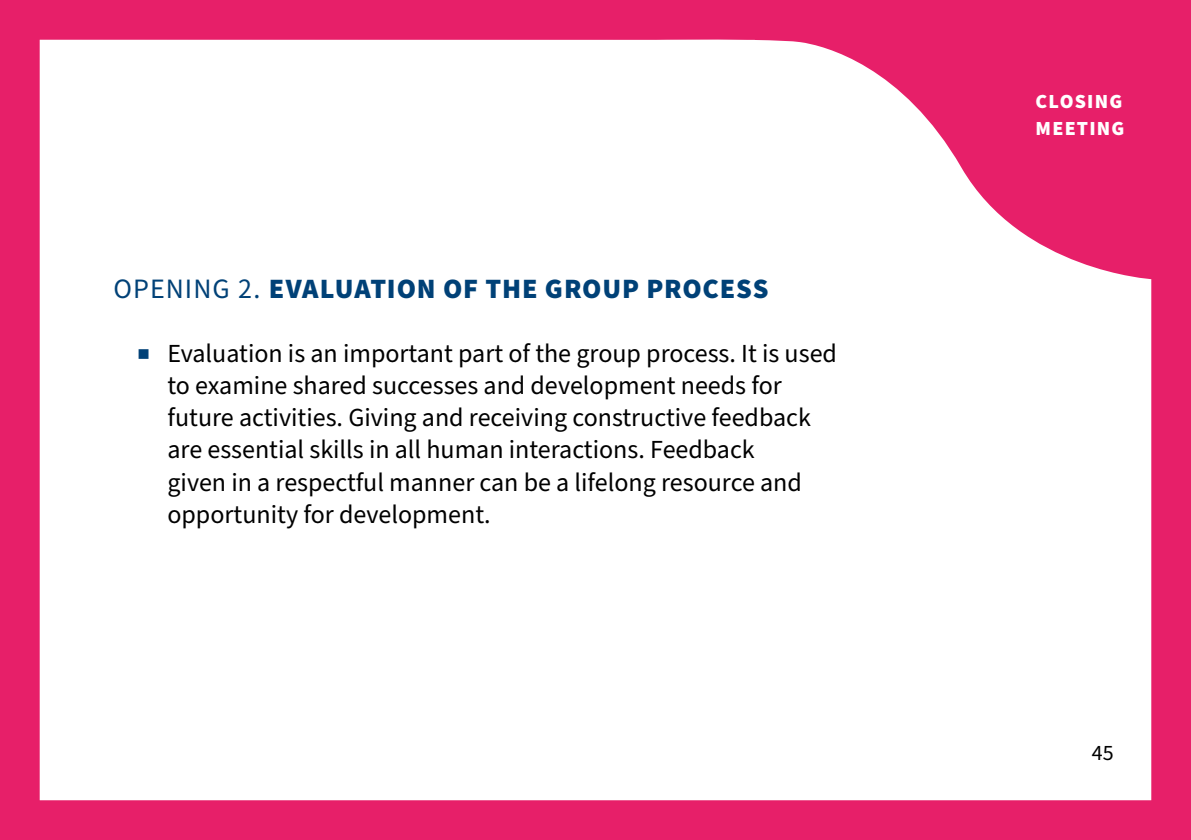
<style>
.page{position:relative;width:1191px;height:840px;background:#fff}
.page>*{position:absolute;margin:0;border:0;box-sizing:border-box;transform-origin:0 0}
.Otsikko_3_edellisen_otsikon_jälkeen{font:900 28px "Source Sans Pro";letter-spacing:.03em;color:#004177}
.t1{font:26px/32px "Source Sans Pro";color:#000}
.sitaattityyli{font:22px "Source Sans Pro";color:#000}
.vinjettiteksti{font:900 20px/26px "Source Sans Pro";letter-spacing:.06em;color:#fff}
.s1{font-weight:400}
.s2{font-weight:600;font-size:38px;color:#004177}
</style>
<div class="page">
<div style="left:0;top:0;width:1191px;height:839px;background:#e71f69"></div>
<div style="left:40px;top:39px;width:1111px;height:760px;background:#fff"></div>
<h3 class="Otsikko_3_edellisen_otsikon_jälkeen" style="left:113px;top:269px;width:656px"><span class="s1">OPENING 2.</span> EVALUATION OF THE GROUP PROCESS</h3>
<p class="t1" style="left:167px;top:338px;width:671px;text-indent:-30px"><span class="s2">▪</span> Evaluation is an important part of the group process. It is used to examine shared successes and development needs for future activities. Giving and receiving constructive feedback are essential skills in all human interactions. Feedback<br>given in a respectful manner can be a lifelong resource and opportunity for development.</p>
<p class="vinjettiteksti" style="left:1035px;top:89px;width:90px">CLOSING<br>MEETING</p>
<p class="sitaattityyli" style="left:1091px;top:738px;width:23px">45</p>
</div>
